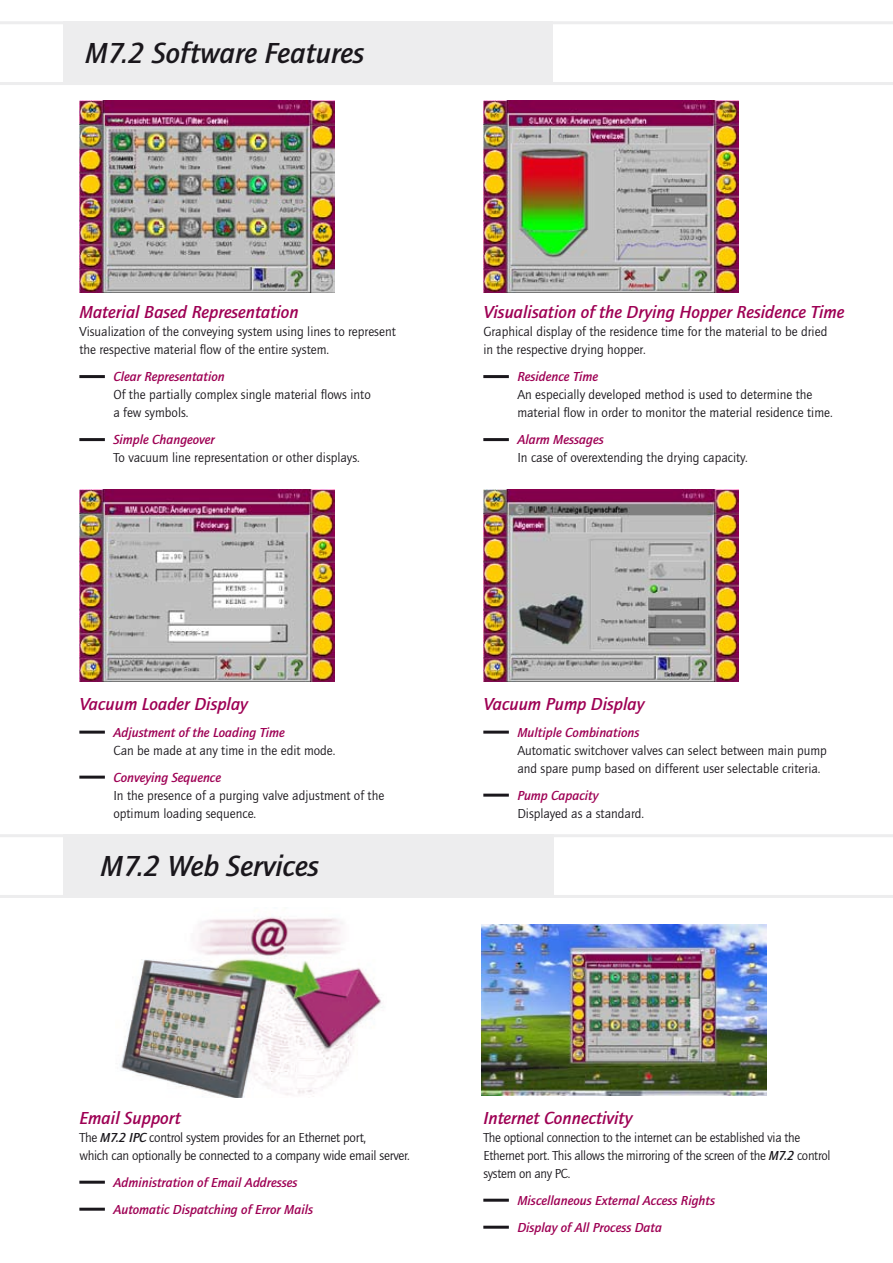
<style>
.page{position:relative;width:893px;height:1263px;background:#fff}
.page>*{position:absolute;margin:0;border:0;box-sizing:border-box;transform-origin:0 0}
.t1{font:italic 500 30px "Quay Sans";color:#1a171c}
.t2{font:italic 500 18px "Quay Sans";color:#9e0054}
.t3{font:13.5px/18px "Quay Sans";color:#1a171c}
.t4{font:italic 500 13.5px/27px "Quay Sans";color:#9e0054}
.t5{font:13.5px/18px "Quay Sans";letter-spacing:-.02em;color:#1a171c}
.s1{font-weight:500;font-style:italic}
</style>
<div class="page">
<img style="left:483px;top:490px;width:255px;height:191px">
<img style="left:79px;top:490px;width:255px;height:191px">
<hr style="left:79px;top:375px;width:26px;height:3px;background:#1a171c">
<hr style="left:79px;top:438px;width:26px;height:3px;background:#1a171c">
<hr style="left:79px;top:731px;width:26px;height:3px;background:#1a171c">
<hr style="left:79px;top:776px;width:26px;height:3px;background:#1a171c">
<hr style="left:79px;top:1181px;width:26px;height:3px;background:#1a171c">
<hr style="left:79px;top:1208px;width:26px;height:3px;background:#1a171c">
<hr style="left:483px;top:375px;width:26px;height:3px;background:#1a171c">
<hr style="left:483px;top:438px;width:26px;height:3px;background:#1a171c">
<hr style="left:483px;top:731px;width:26px;height:3px;background:#1a171c">
<hr style="left:483px;top:794px;width:26px;height:3px;background:#1a171c">
<hr style="left:483px;top:1199px;width:26px;height:3px;background:#1a171c">
<hr style="left:483px;top:1226px;width:26px;height:3px;background:#1a171c">
<img style="left:79px;top:101px;width:255px;height:191px">
<img style="left:483px;top:101px;width:255px;height:191px">
<img style="left:482px;top:925px;width:285px;height:171px">
<svg style="left:0;top:834px;width:893px;height:64px"></svg>
<img style="left:121px;top:917px;width:262px;height:180px">
<svg style="left:0;top:21px;width:893px;height:64px"></svg>
<h1 class="t1" style="left:85px;top:36px;width:281px">M7.2 Software Features</h1>
<h2 class="t2" style="left:79px;top:302px;width:221px">Material Based Representation</h2>
<p class="t3" style="left:79px;top:323px;width:318px">Visualization of the conveying system using lines to represent the respective material flow of the entire system.</p>
<p class="t4" style="left:113px;top:363px;width:113px">Clear Representation</p>
<p class="t3" style="left:113px;top:386px;width:259px">Of the partially complex single material flows into a few symbols.</p>
<p class="t4" style="left:113px;top:426px;width:103px">Simple Changeover</p>
<p class="t3" style="left:113px;top:449px;width:248px">To vacuum line representation or other displays.</p>
<h2 class="t2" style="left:483px;top:302px;width:363px">Visualisation of the Drying Hopper Residence Time</h2>
<p class="t3" style="left:483px;top:323px;width:346px">Graphical display of the residence time for the material to be dried in the respective drying hopper.</p>
<p class="t4" style="left:517px;top:363px;width:82px">Residence Time</p>
<p class="t3" style="left:517px;top:386px;width:317px">An especially developed method is used to determine the material flow in order to monitor the material residence time.</p>
<p class="t4" style="left:517px;top:426px;width:88px">Alarm Messages</p>
<p class="t3" style="left:517px;top:449px;width:232px">In case of overextending the drying capacity.</p>
<h2 class="t2" style="left:79px;top:694px;width:170px">Vacuum Loader Display</h2>
<p class="t4" style="left:113px;top:719px;width:173px">Adjustment of the Loading Time</p>
<p class="t3" style="left:113px;top:741px;width:224px">Can be made at any time in the edit mode.</p>
<p class="t4" style="left:113px;top:764px;width:109px">Conveying Sequence</p>
<p class="t3" style="left:113px;top:786px;width:272px">In the presence of a purging valve adjustment of the optimum loading sequence.</p>
<h1 class="t1" style="left:101px;top:849px;width:220px">M7.2 Web Services</h1>
<h2 class="t2" style="left:483px;top:694px;width:162px">Vacuum Pump Display</h2>
<p class="t4" style="left:517px;top:719px;width:124px">Multiple Combinations</p>
<p class="t3" style="left:517px;top:741px;width:311px">Automatic switchover valves can select between main pump and spare pump based on different user selectable criteria.</p>
<p class="t4" style="left:517px;top:782px;width:83px">Pump Capacity</p>
<p class="t3" style="left:517px;top:804px;width:128px">Displayed as a standard.</p>
<h2 class="t2" style="left:79px;top:1108px;width:103px">Email Support</h2>
<p class="t5" style="left:79px;top:1128px;width:332px">The <span class="s1">M7.2 IPC</span> control system provides for an Ethernet port,<br>which can optionally be connected to a company wide email server.</p>
<p class="t4" style="left:113px;top:1169px;width:201px">Administration of Email Addresses<br>Automatic Dispatching of Error Mails</p>
<h2 class="t2" style="left:483px;top:1108px;width:150px">Internet Connectivity</h2>
<p class="t5" style="left:483px;top:1128px;width:349px">The optional connection to the internet can be established via the<br>Ethernet port. This allows the mirroring of the screen of the <span class="s1">M7.2</span> control system on any PC.</p>
<p class="t4" style="left:517px;top:1187px;width:199px">Miscellaneous External Access Rights<br>Display of All Process Data</p>
</div>
